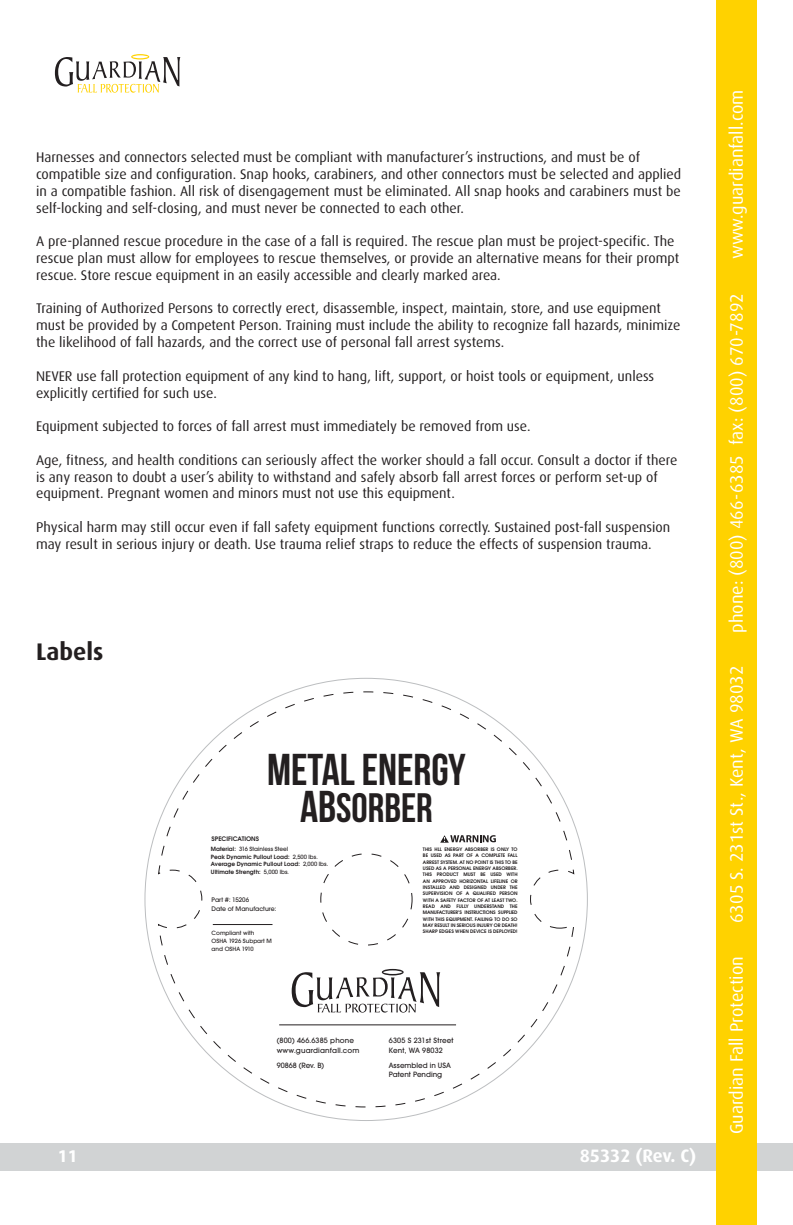
<style>
.page{position:relative;width:793px;height:1225px;background:#fff}
.page>*{position:absolute;margin:0;border:0;box-sizing:border-box;transform-origin:0 0}
.t1{font:700 44.4px "Bebas Neue";color:#231f20}
.t2{font:700 41px "Bebas Neue";color:#231f20}
.t3{font:700 24px "Dax";color:#231f20}
.t4{font:18px "Dax";color:#fff}
.t5{font:700 18px "Dax";color:#fff}
.t6{font:700 18px "Myriad Pro";color:#fff}
.t7{font:14px/16.8px "Dax";color:#231f20}
.t8{font:500 8px/9.6px "Avant Gard EF";letter-spacing:.02em;color:#231f20}
.t9{font:500 8px/9.6px "Avant Gard EF";color:#231f20}
.t10{font:500 6.8px/9.4px "Avant Gard EF";color:#231f20}
.t11{font:600 6.8px "Avant Gard EF";color:#231f20}
.t12{font:600 6.4px/7.6px "Avant Gard EF";color:#231f20}
.t13{font:500 6.4px/7.6px "Avant Gard EF";color:#231f20}
.t14{font:600 5.2px/6.4px "Avant Gard EF";color:#231f20;text-align:justify}
.s1{font-size:44.4px}
.s2{font-weight:500}
</style>
<div class="page">
<div style="left:0;top:1143px;width:792px;height:27px;background:#d1d3d4"></div>
<div style="left:715px;top:0;width:41px;height:1224px;background:#ffd200"></div>
<svg style="left:55px;top:54px;width:125px;height:39px"></svg>
<svg style="left:158px;top:691px;width:416px;height:416px"></svg>
<p class="t7" style="left:36px;top:149px;width:646px">Harnesses and connectors selected must be compliant with manufacturer’s instructions, and must be of compatible size and configuration. Snap hooks, carabiners, and other connectors must be selected and applied in a compatible fashion. All risk of disengagement must be eliminated. All snap hooks and carabiners must be self-locking and self-closing, and must never be connected to each other.</p>
<p class="t7" style="left:36px;top:233px;width:644px">A pre-planned rescue procedure in the case of a fall is required. The rescue plan must be project-specific. The rescue plan must allow for employees to rescue themselves, or provide an alternative means for their prompt rescue. Store rescue equipment in an easily accessible and clearly marked area.</p>
<p class="t7" style="left:36px;top:300px;width:645px">Training of Authorized Persons to correctly erect, disassemble, inspect, maintain, store, and use equipment must be provided by a Competent Person. Training must include the ability to recognize fall hazards, minimize the likelihood of fall hazards, and the correct use of personal fall arrest systems.</p>
<p class="t7" style="left:36px;top:367px;width:619px">NEVER use fall protection equipment of any kind to hang, lift, support, or hoist tools or equipment, unless explicitly certified for such use.</p>
<p class="t7" style="left:36px;top:418px;width:495px">Equipment subjected to forces of fall arrest must immediately be removed from use.</p>
<p class="t7" style="left:36px;top:451px;width:642px">Age, fitness, and health conditions can seriously affect the worker should a fall occur. Consult a doctor if there is any reason to doubt a user’s ability to withstand and safely absorb fall arrest forces or perform set-up of equipment. Pregnant women and minors must not use this equipment.</p>
<p class="t7" style="left:36px;top:518px;width:635px">Physical harm may still occur even if fall safety equipment functions correctly. Sustained post-fall suspension may result in serious injury or death. Use trauma relief straps to reduce the effects of suspension trauma.</p>
<h3 class="t3" style="left:36px;top:638px;width:69px">Labels</h3>
<h1 class="t1" style="left:267px;top:745px;width:200px">METAL ENERGY</h1>
<h2 class="t2" style="left:300px;top:785px;width:134px"><span class="s1">AB</span>SORBER</h2>
<p class="t11" style="left:211px;top:834px;width:49px">SPECIFICATIONS</p>
<p class="t12" style="left:211px;top:844px;width:118px">Material: <span class="s2">316 Stainless Steel<br></span>Peak Dynamic Pullout Load: <span class="s2">2,500 lbs.<br></span>Average Dynamic Pullout Load: <span class="s2">2,000 lbs.<br></span>Ultimate Strength: <span class="s2">5,000 lbs.</span></p>
<p class="t14" style="left:422px;top:845px;width:96px">THIS HLL ENERGY ABSORBER IS ONLY TO BE USED AS PART OF A COMPLETE FALL ARREST SYSTEM. AT NO POINT IS THIS TO BE USED AS A PERSONAL ENERGY ABSORBER.<br>THIS PRODUCT MUST BE USED WITH AN APPROVED HORIZONTAL LIFELINE OR INSTALLED AND DESIGNED UNDER THE SUPERVISION OF A QUALIFIED PERSON WITH A SAFETY FACTOR OF AT LEAST TWO.<br>READ AND FULLY UNDERSTAND THE MANUFACTURER’S INSTRUCTIONS SUPPLIED WITH THIS EQUIPMENT. FAILING TO DO SO MAY RESULT IN SERIOUS INJURY OR DEATH!<br>SHARP EDGES WHEN DEVICE IS DEPLOYED!</p>
<p class="t10" style="left:211px;top:894px;width:66px">Part #: 15206<br>Date of Manufacture:</p>
<p class="t13" style="left:211px;top:929px;width:62px">Compliant with<br>OSHA 1926 Subpart M and OSHA 1910</p>
<p class="t8" style="left:276px;top:1035px;width:84px">(800) 466.6385 phone www.guardianfall.com</p>
<p class="t9" style="left:276px;top:1059px;width:49px">90868 (Rev. B)</p>
<p class="t8" style="left:388px;top:1035px;width:66px">6305 S 231st Street<br>Kent, WA 98032</p>
<p class="t9" style="left:388px;top:1059px;width:63px">Assembled in USA<br>Patent Pending</p>
<p class="t6" style="left:58px;top:1144px;width:21px">11</p>
<p class="t5" style="left:579px;top:1145px;width:118px">85332 (Rev. C)</p>
<p class="t4" style="left:726px;top:259px;width:171px;rotate:-90deg">www.guardianfall.com</p>
<p class="t4" style="left:726px;top:632px;width:341px;rotate:-90deg">phone: (800) 466-6385 fax: (800) 670-7892</p>
<p class="t4" style="left:726px;top:922px;width:258px;rotate:-90deg">6305 S. 231st St., Kent, WA 98032</p>
<p class="t4" style="left:726px;top:1134px;width:179px;rotate:-90deg">Guardian Fall Protection</p>
</div>
